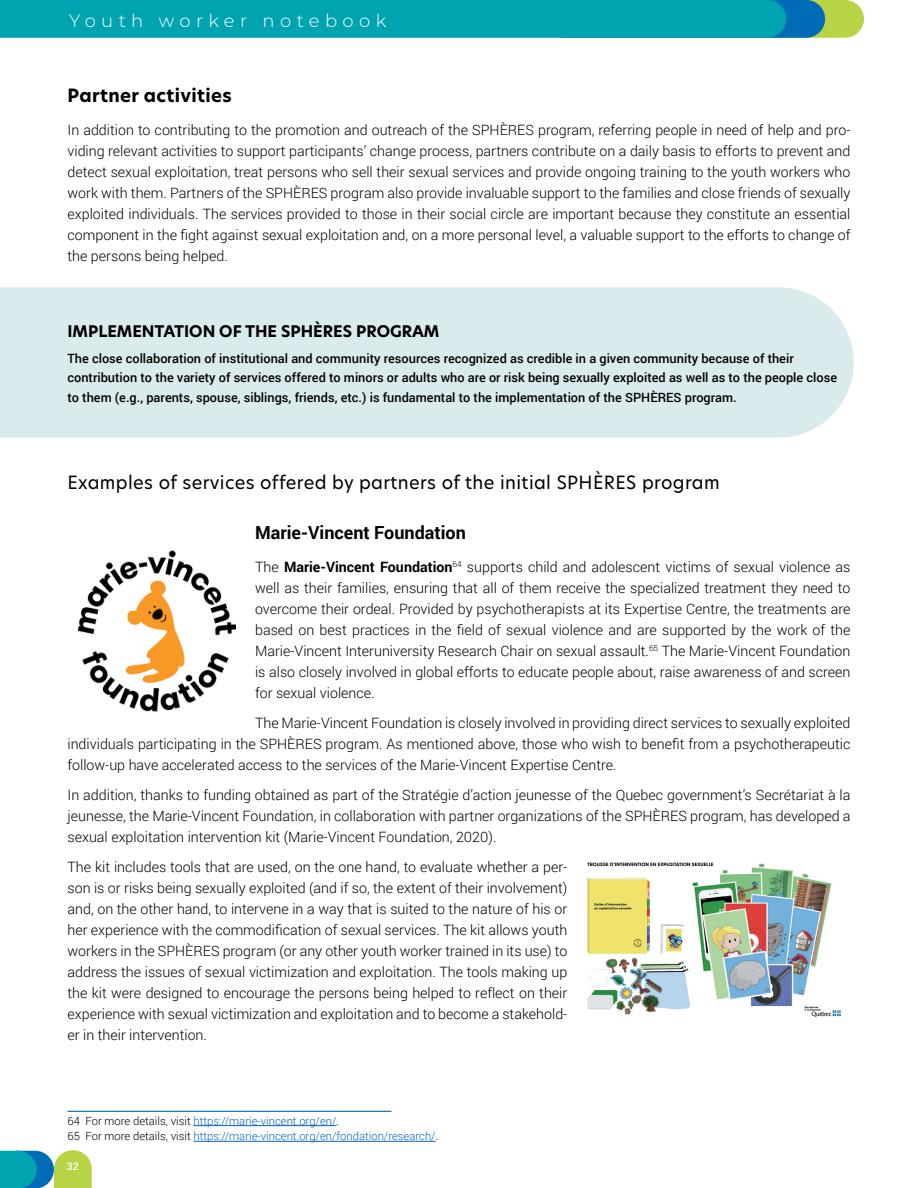
<style>
.page{position:relative;width:918px;height:1188px;background:#fff}
.page>*{position:absolute;margin:0;border:0;box-sizing:border-box;transform-origin:0 0}
.t1{font:18px "New Hero";letter-spacing:.02em;color:#000}
.t2{font:700 18px "Roboto";color:#000}
.t3{font:300 18px "Montserrat";letter-spacing:.3em;color:#fff}
.t4{font:700 18px "New Hero";letter-spacing:.02em;color:#000}
.t5{font:700 15.75px "New Hero";color:#000}
.t6{font:300 14.25px/21px "Roboto";color:#000;text-align:justify}
.t7{font:500 12.75px/19.5px "Roboto";color:#000}
.t8{font:300 11.25px/15.6px "Roboto";color:#0563c1}
.t9{font:500 10.5px "Roboto";color:#fff}
.s1{font-weight:700}
.s2{color:#000}
</style>
<div class="page">
<svg style="left:0;top:0;width:864px;height:38px;background:#09a4ac"></svg>
<svg style="left:0;top:1150px;width:92px;height:38px;background:#5cb492"></svg>
<div style="left:0;top:287px;width:854px;height:151px;background:#daebee"></div>
<hr style="left:68px;top:1111px;width:324px;height:1px;background:#006bb6">
<hr style="left:194px;top:1125px;width:143px;height:1px;background:#0563c1">
<hr style="left:194px;top:1141px;width:242px;height:1px;background:#0563c1">
<img style="left:77px;top:550px;width:160px;height:162px">
<img style="left:587px;top:862px;width:254px;height:155px">
<p class="t3" style="left:69px;top:8px;width:319px">Youth worker notebook</p>
<p class="t4" style="left:68px;top:83px;width:166px">Partner activities</p>
<p class="t6" style="left:68px;top:119px;width:785px">In addition to contributing to the promotion and outreach of the SPHÈRES program, referring people in need of help and pro&shy;viding relevant activities to support participants’ change process, partners contribute on a daily basis to efforts to prevent and detect sexual exploitation, treat persons who sell their sexual services and provide ongoing training to the youth workers who work with them. Partners of the SPHÈRES program also provide invaluable support to the families and close friends of sexually exploited individuals. The services provided to those in their social circle are important because they constitute an essential component in the fight against sexual exploitation and, on a more personal level, a valuable support to the efforts to change of the persons being helped.</p>
<p class="t5" style="left:68px;top:320px;width:373px">IMPLEMENTATION OF THE SPHÈRES PROGRAM</p>
<p class="t7" style="left:68px;top:348px;width:771px">The close collaboration of institutional and community resources recognized as credible in a given community because of their contribution to the variety of services offered to minors or adults who are or risk being sexually exploited as well as to the people close to them (e.g., parents, spouse, siblings, friends, etc.) is fundamental to the implementation of the SPHÈRES program.</p>
<p class="t1" style="left:68px;top:470px;width:654px">Examples of services offered by partners of the initial SPHÈRES program</p>
<p class="t2" style="left:255px;top:520px;width:212px">Marie-Vincent Foundation</p>
<p class="t6" style="left:255px;top:556px;width:597px">The <span class="s1">Marie-Vincent Foundation</span><sup>64</sup> supports child and adolescent victims of sexual violence as well as their families, ensuring that all of them receive the specialized treatment they need to overcome their ordeal. Provided by psychotherapists at its Expertise Centre, the treatments are based on best practices in the field of sexual violence and are supported by the work of the Marie-Vincent Interuniversity Research Chair on sexual assault.<sup>65</sup> The Marie-Vincent Foundation is also closely involved in global efforts to educate people about, raise awareness of and screen for sexual violence.</p>
<p class="t6" style="left:67px;top:712px;width:785px;text-indent:188px">The Marie-Vincent Foundation is closely involved in providing direct services to sexually exploited individuals participating in the SPHÈRES program. As mentioned above, those who wish to benefit from a psychotherapeutic follow-up have accelerated access to the services of the Marie-Vincent Expertise Centre.</p>
<p class="t6" style="left:67px;top:784px;width:785px">In addition, thanks to funding obtained as part of the Stratégie d’action jeunesse of the Quebec government’s Secrétariat à la jeunesse, the Marie-Vincent Foundation, in collaboration with partner organizations of the SPHÈRES program, has developed a sexual exploitation intervention kit (Marie-Vincent Foundation, 2020).</p>
<p class="t6" style="left:67px;top:856px;width:501px">The kit includes tools that are used, on the one hand, to evaluate whether a per&shy;son is or risks being sexually exploited (and if so, the extent of their involvement) and, on the other hand, to intervene in a way that is suited to the nature of his or her experience with the commodification of sexual services. The kit allows youth workers in the SPHÈRES program (or any other youth worker trained in its use) to address the issues of sexual victimization and exploitation. The tools making up the kit were designed to encourage the persons being helped to reflect on their experience with sexual victimization and exploitation and to become a stakehold&shy;er in their intervention.</p>
<p class="t8" style="left:68px;top:1113px;width:372px"><span class="s2">64 For more details, visit</span> https://marie-vincent.org/en/<span class="s2">.<br>65 For more details, visit</span> https://marie-vincent.org/en/fondation/research/<span class="s2">.</span></p>
<p class="t9" style="left:67px;top:1159px;width:13px">32</p>
</div>
